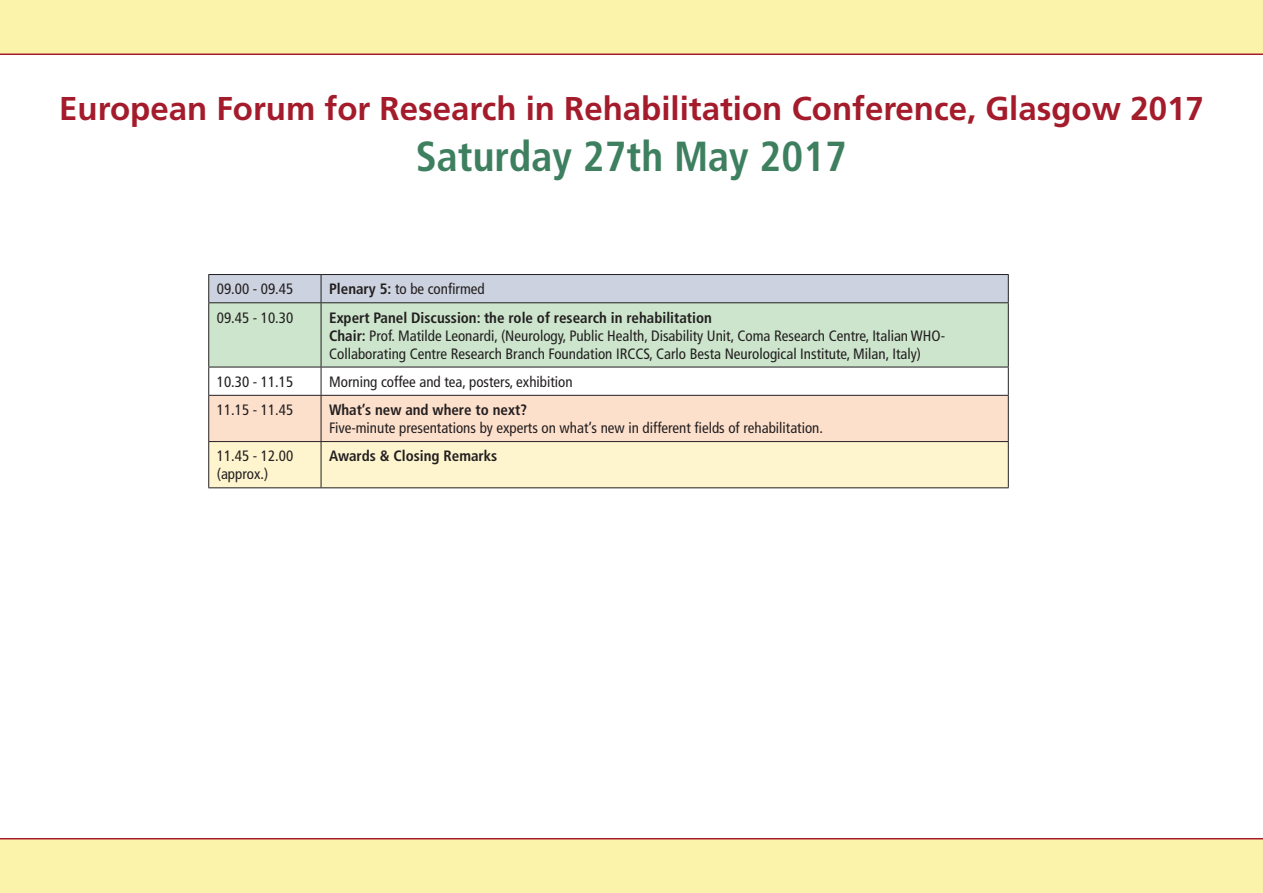
<style>
.page{position:relative;width:1263px;height:893px;background:#fff}
.page>*{position:absolute;margin:0;border:0;box-sizing:border-box;transform-origin:0 0}
.t1{font:700 condensed 42px "Frutiger";color:#3e7f60}
.t2{font:700 33px "Frutiger";color:#a41c2b}
.t3{font:condensed 15px/18px "Frutiger";color:#231f20}
.t4{font:700 condensed 15px "Frutiger";color:#231f20}
.s1{font-weight:700}
</style>
<div class="page">
<div style="left:0;top:0;width:1263px;height:55px;background:#fcf3aa"></div>
<div style="left:0;top:838px;width:1263px;height:55px;background:#fcf3aa"></div>
<div style="left:209px;top:303px;width:799px;height:64px;background:#cce5cc"></div>
<hr style="left:208px;top:274px;width:113px;height:1px;background:#231f20">
<hr style="left:321px;top:274px;width:688px;height:1px;background:#231f20">
<div style="left:208px;top:275px;width:801px;height:27px;background:#ccd2df"></div>
<hr style="left:208px;top:302px;width:113px;height:1px;background:#231f20">
<hr style="left:208px;top:303px;width:1px;height:64px;background:#231f20">
<hr style="left:321px;top:302px;width:688px;height:1px;background:#231f20">
<hr style="left:321px;top:303px;width:1px;height:64px;background:#231f20">
<hr style="left:1008px;top:303px;width:1px;height:64px;background:#231f20">
<svg style="left:208px;top:367px;width:801px;height:120px"></svg>
<hr style="left:208px;top:395px;width:113px;height:1px;background:#231f20">
<hr style="left:208px;top:396px;width:1px;height:45px;background:#231f20">
<hr style="left:321px;top:395px;width:688px;height:1px;background:#231f20">
<hr style="left:321px;top:396px;width:1px;height:45px;background:#231f20">
<hr style="left:1008px;top:396px;width:1px;height:45px;background:#231f20">
<hr style="left:208px;top:441px;width:113px;height:1px;background:#231f20">
<hr style="left:208px;top:442px;width:1px;height:45px;background:#231f20">
<hr style="left:321px;top:441px;width:688px;height:1px;background:#231f20">
<hr style="left:321px;top:442px;width:1px;height:45px;background:#231f20">
<hr style="left:1008px;top:442px;width:1px;height:45px;background:#231f20">
<hr style="left:208px;top:487px;width:113px;height:1px;background:#231f20">
<hr style="left:321px;top:487px;width:688px;height:1px;background:#231f20">
<h2 class="t2" style="left:59px;top:90px;width:1146px">European Forum for Research in Rehabilitation Conference, Glasgow 2017</h2>
<h1 class="t1" style="left:416px;top:131px;width:433px">Saturday 27th May 2017</h1>
<p class="t3" style="left:217px;top:280px;width:78px">09.00 - 09.45</p>
<p class="t3" style="left:329px;top:280px;width:157px"><span class="s1">Plenary 5:</span> to be confirmed</p>
<p class="t3" style="left:217px;top:308px;width:78px">09.45 - 10.30</p>
<p class="t3" style="left:329px;top:308px;width:617px"><span class="s1">Expert Panel Discussion: the role of research in rehabilitation<br>Chair:</span> Prof. Matilde Leonardi, (Neurology, Public Health, Disability Unit, Coma Research Centre, Italian WHO-<br>Collaborating Centre Research Branch Foundation IRCCS, Carlo Besta Neurological Institute, Milan, Italy)</p>
<p class="t3" style="left:217px;top:373px;width:78px">10.30 - 11.15</p>
<p class="t3" style="left:329px;top:373px;width:245px">Morning coffee and tea, posters, exhibition</p>
<p class="t3" style="left:217px;top:401px;width:78px">11.15 - 11.45</p>
<p class="t4" style="left:329px;top:401px;width:200px">What’s new and where to next?</p>
<p class="t3" style="left:329px;top:419px;width:495px">Five-minute presentations by experts on what’s new in different fields of rehabilitation.</p>
<p class="t3" style="left:217px;top:447px;width:78px">11.45 - 12.00 (approx.)</p>
<p class="t4" style="left:329px;top:447px;width:170px">Awards &amp; Closing Remarks</p>
</div>
